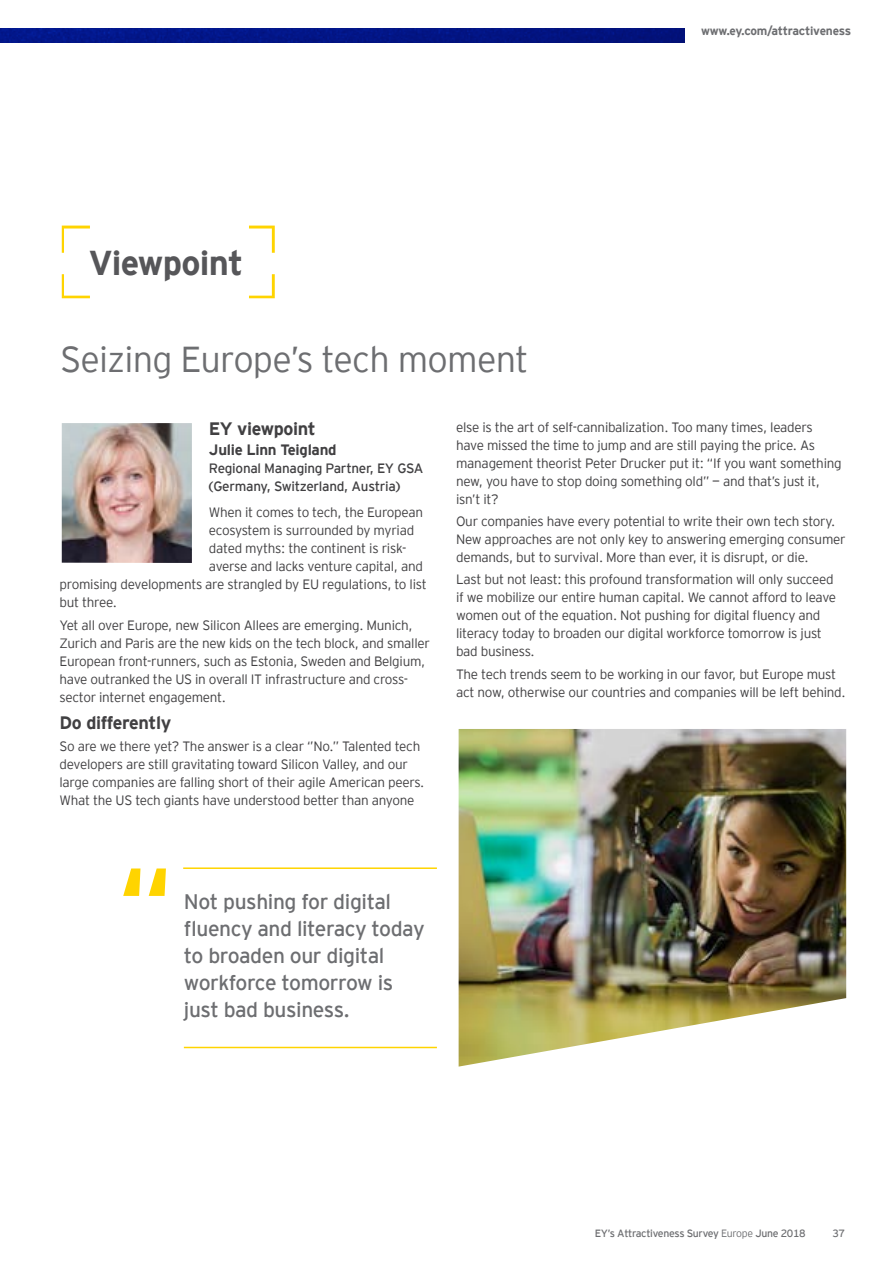
<style>
.page{position:relative;width:893px;height:1263px;background:#fff}
.page>*{position:absolute;margin:0;border:0;box-sizing:border-box;transform-origin:0 0}
.t1{font:300 36px "EY Interstate";letter-spacing:-.02em;color:#6d6e71}
.t2{font:700 34.5px "EY Interstate";letter-spacing:-.02em;color:#565659}
.t3{font:21px/27px "EY Interstate";letter-spacing:-.02em;color:#6d6e71}
.t4{font:700 18px "EY Interstate";letter-spacing:-.02em;color:#414042}
.t5{font:700 15px "EY Interstate";letter-spacing:-.02em;color:#414042}
.t6{font:300 13.5px/18px "EY Interstate";letter-spacing:-.02em;color:#414042}
.t7{font:13.5px/18px "EY Interstate";letter-spacing:-.02em;color:#414042}
.t8{font:700 12px "EY Interstate";letter-spacing:-.02em;color:#6d6e71}
.t9{font:10.5px "EY Interstate";letter-spacing:-.03em;color:#6d6e71}
.s1{font-weight:300}
</style>
<div class="page">
<img style="left:0;top:28px;width:685px;height:14px">
<svg style="left:123px;top:868px;width:43px;height:28px"></svg>
<hr style="left:183px;top:867px;width:254px;height:2px;background:#ffd400">
<hr style="left:184px;top:1047px;width:253px;height:1px;background:#ffd400">
<img style="left:62px;top:423px;width:130px;height:140px">
<svg style="left:62px;top:226px;width:213px;height:72px"></svg>
<img style="left:459px;top:729px;width:387px;height:337px">
<h2 class="t2" style="left:88px;top:238px;width:156px">Viewpoint</h2>
<h1 class="t1" style="left:60px;top:333px;width:470px">Seizing Europe’s tech moment</h1>
<p class="t8" style="left:701px;top:22px;width:152px">www.ey.com/attractiveness</p>
<h3 class="t4" style="left:209px;top:416px;width:108px">EY viewpoint</h3>
<p class="t5" style="left:209px;top:439px;width:129px">Julie Linn Teigland</p>
<p class="t7" style="left:209px;top:458px;width:216px">Regional Managing Partner, EY GSA (Germany, Switzerland, Austria)</p>
<p class="t6" style="left:209px;top:503px;width:216px">When it comes to tech, the European</p>
<p class="t6" style="left:209px;top:521px;width:207px">ecosystem is surrounded by myriad</p>
<p class="t6" style="left:209px;top:539px;width:199px">dated myths: the continent is risk-</p>
<p class="t6" style="left:209px;top:557px;width:216px">averse and lacks venture capital, and</p>
<p class="t6" style="left:60px;top:575px;width:369px">promising developments are strangled by EU regulations, to list</p>
<p class="t6" style="left:60px;top:593px;width:59px">but three.</p>
<p class="t6" style="left:60px;top:615px;width:372px">Yet all over Europe, new Silicon Allees are emerging. Munich, Zurich and Paris are the new kids on the tech block, and smaller European front-runners, such as Estonia, Sweden and Belgium, have outranked the US in overall IT infrastructure and cross&shy;sector internet engagement.</p>
<h3 class="t4" style="left:60px;top:709px;width:113px">Do differently</h3>
<p class="t6" style="left:60px;top:736px;width:366px">So are we there yet? The answer is a clear ‘’No.” Talented tech developers are still gravitating toward Silicon Valley, and our large companies are falling short of their agile American peers.<br>What the US tech giants have understood better than anyone</p>
<p class="t6" style="left:456px;top:417px;width:387px">else is the art of self-cannibalization. Too many times, leaders have missed the time to jump and are still paying the price. As management theorist Peter Drucker put it: “If you want something new, you have to stop doing something old” — and that’s just it, isn’t it?</p>
<p class="t6" style="left:456px;top:511px;width:391px">Our companies have every potential to write their own tech story.<br>New approaches are not only key to answering emerging consumer demands, but to survival. More than ever, it is disrupt, or die.</p>
<p class="t6" style="left:456px;top:570px;width:382px">Last but not least: this profound transformation will only succeed if we mobilize our entire human capital. We cannot afford to leave women out of the equation. Not pushing for digital fluency and literacy today to broaden our digital workforce tomorrow is just bad business.</p>
<p class="t6" style="left:456px;top:664px;width:391px">The tech trends seem to be working in our favor, but Europe must act now, otherwise our countries and companies will be left behind.</p>
<h3 class="t3" style="left:184px;top:886px;width:242px">Not pushing for digital fluency and literacy today to broaden our digital workforce tomorrow is just bad business.</h3>
<p class="t9" style="left:595px;top:1226px;width:212px">EY’s Attractiveness Survey <span class="s1">Europe</span> June 2018</p>
<p class="t9" style="left:832px;top:1225px;width:14px">37</p>
</div>
